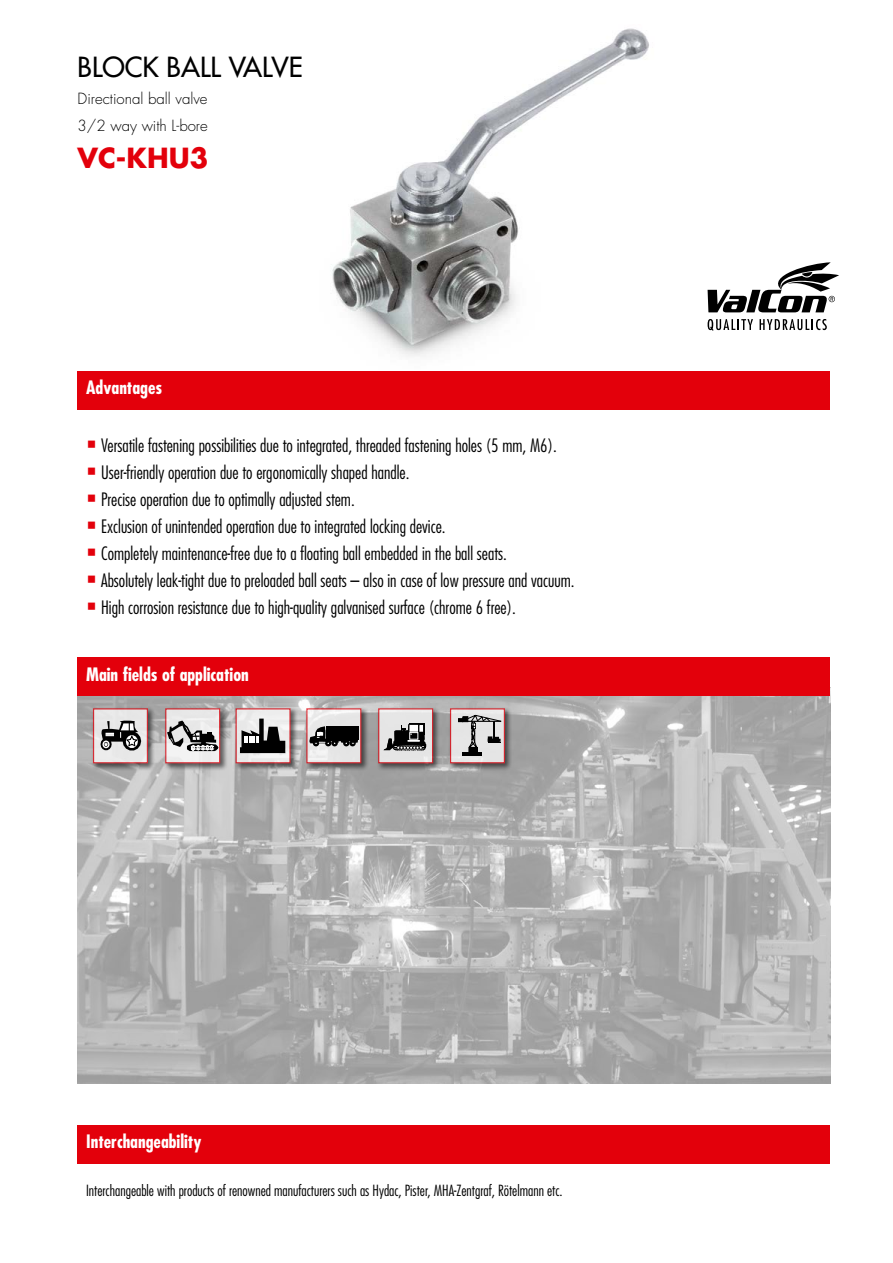
<style>
.page{position:relative;width:893px;height:1263px;background:#fff}
.page>*{position:absolute;margin:0;border:0;box-sizing:border-box;transform-origin:0 0}
.t1{font:27px "Futura";color:#000}
.t2{font:700 27px "Futura";color:#e3000b}
.t3{font:300 condensed 18px "Futura";color:#000}
.t4{font:700 condensed 18px "Futura";color:#fff}
.t5{font:300 condensed 15px "Futura";color:#000}
.t6{font:300 15px/27px "Futura";color:#000}
.s1{color:#e3000b}
</style>
<div class="page">
<svg style="left:708px;top:262px;width:131px;height:69px"></svg>
<div style="left:78px;top:372px;width:752px;height:38px;background:#e3000b"></div>
<div style="left:78px;top:1125px;width:752px;height:38px;background:#e3000b"></div>
<img style="left:78px;top:696px;width:752px;height:387px">
<div style="left:78px;top:658px;width:752px;height:38px;background:#e3000b"></div>
<div style="left:234px;top:707px;width:64px;height:64px;background:#000;opacity:.75"></div>
<div style="left:236px;top:709px;width:54px;height:54px;background:#ededed"></div>
<svg style="left:240px;top:719px;width:45px;height:34px"></svg>
<div style="left:448px;top:707px;width:64px;height:64px;background:#000;opacity:.75"></div>
<div style="left:451px;top:709px;width:53px;height:54px;background:#e6e6e6"></div>
<div style="left:450px;top:708px;width:55px;height:55px;border:1px solid #e3000b"></div>
<div style="left:469px;top:747px;width:8px;height:6px;background:#000"></div>
<div style="left:468px;top:747px;width:10px;height:6px;border:1px solid #000"></div>
<svg style="left:458px;top:714px;width:44px;height:34px"></svg>
<hr style="left:462px;top:753px;width:20px;height:3px;background:#000">
<div style="left:91px;top:707px;width:65px;height:64px;background:#000;opacity:.75"></div>
<div style="left:94px;top:709px;width:53px;height:54px;background:#e8e8e8"></div>
<div style="left:93px;top:708px;width:55px;height:55px;border:1px solid #e3000b"></div>
<svg style="left:100px;top:720px;width:41px;height:30px"></svg>
<div style="left:163px;top:707px;width:65px;height:64px;background:#000;opacity:.75"></div>
<div style="left:166px;top:709px;width:54px;height:54px;background:#ededed"></div>
<svg style="left:167px;top:720px;width:52px;height:31px"></svg>
<div style="left:305px;top:707px;width:64px;height:64px;background:#000;opacity:.75"></div>
<svg style="left:308px;top:710px;width:51px;height:51px;fill:#e7e7e7"></svg>
<div style="left:326px;top:726px;width:33px;height:13px;background:#000"></div>
<svg style="left:309px;top:726px;width:49px;height:20px"></svg>
<hr style="left:323px;top:740px;width:35px;height:1px;background:#000">
<div style="left:376px;top:707px;width:65px;height:64px;background:#000;opacity:.75"></div>
<div style="left:379px;top:709px;width:54px;height:54px;background:#e5e5e5"></div>
<div style="left:378px;top:708px;width:55px;height:55px;border:1px solid #e3000b"></div>
<svg style="left:384px;top:723px;width:42px;height:28px"></svg>
<img style="left:332px;top:28px;width:317px;height:328px">
<h1 class="t1" style="left:78px;top:49px;width:227px">BLOCK BALL VALVE</h1>
<p class="t6" style="left:78px;top:85px;width:132px">Directional ball valve<br>3/2 way with L-bore</p>
<h1 class="t2" style="left:78px;top:140px;width:132px">VC-KHU3</h1>
<p class="t4" style="left:86px;top:376px;width:78px">Advantages</p>
<p class="t3" style="left:86px;top:434px;width:472px"><span class="s1">▪</span> Versatile fastening possibilities due to integrated, threaded fastening holes (5 mm, M6).</p>
<p class="t3" style="left:86px;top:461px;width:325px"><span class="s1">▪</span> User-friendly operation due to ergonomically shaped handle.</p>
<p class="t3" style="left:86px;top:488px;width:270px"><span class="s1">▪</span> Precise operation due to optimally adjusted stem.</p>
<p class="t3" style="left:86px;top:515px;width:361px"><span class="s1">▪</span> Exclusion of unintended operation due to integrated locking device.</p>
<p class="t3" style="left:86px;top:542px;width:422px"><span class="s1">▪</span> Completely maintenance-free due to a floating ball embedded in the ball seats.</p>
<p class="t3" style="left:86px;top:569px;width:490px"><span class="s1">▪</span> Absolutely leak-tight due to preloaded ball seats – also in case of low pressure and vacuum.</p>
<p class="t3" style="left:86px;top:596px;width:431px"><span class="s1">▪</span> High corrosion resistance due to high-quality galvanised surface (chrome 6 free).</p>
<p class="t4" style="left:86px;top:663px;width:164px">Main fields of application</p>
<p class="t4" style="left:86px;top:1130px;width:117px">Interchangeability</p>
<p class="t5" style="left:86px;top:1182px;width:478px">Interchangeable with products of renowned manufacturers such as Hydac, Pister, MHA-Zentgraf, Rötelmann etc.</p>
</div>
